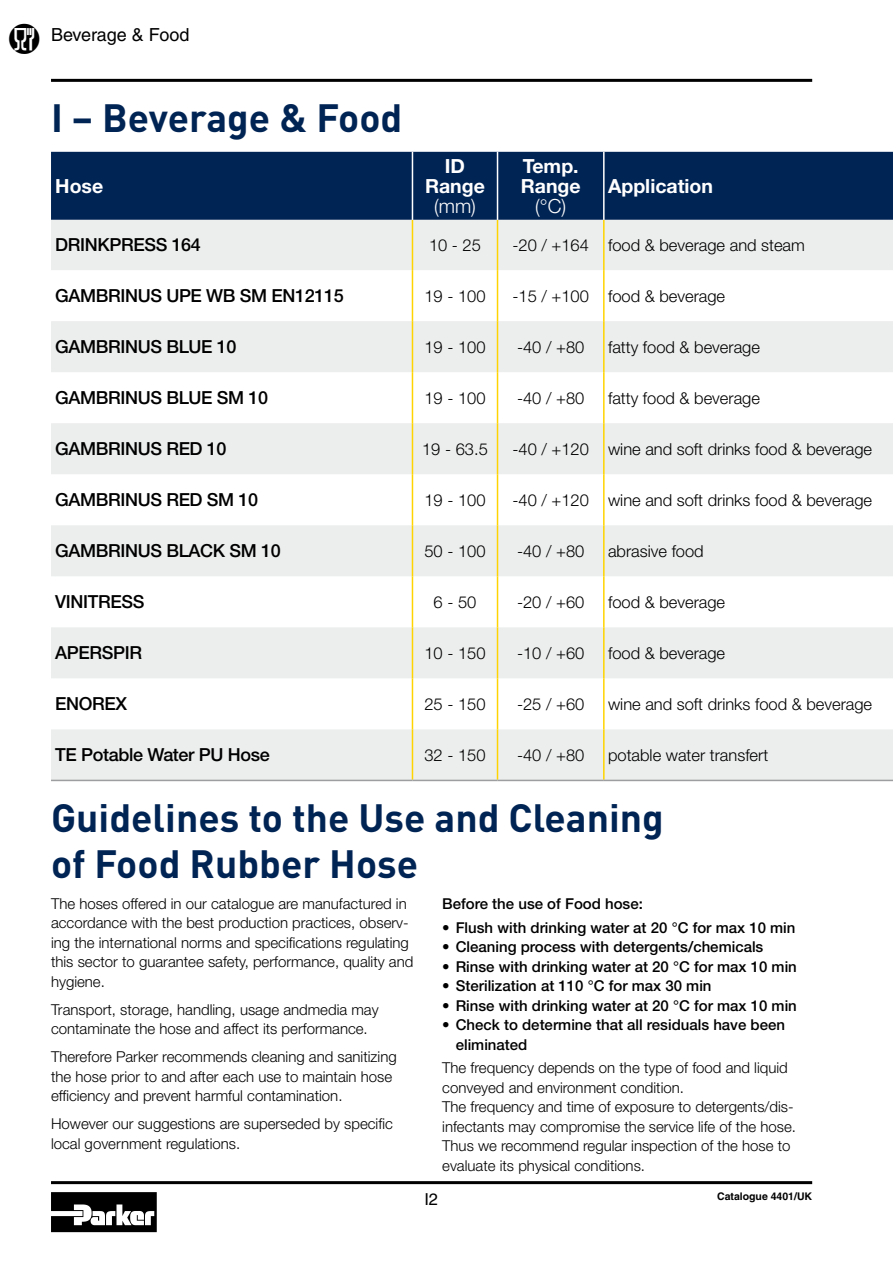
<style>
.page{position:relative;width:893px;height:1263px;background:#fff}
.page>*{position:absolute;margin:0;border:0;box-sizing:border-box;transform-origin:0 0}
.t1{font:700 39px/46.8px "DIN";color:#002454}
.t2{font:700 19.5px/20.2px "Helvetica Neue LT Std";color:#fff;text-align:center}
.t3{font:300 19.5px "Helvetica Neue LT Std";color:#fff}
.t4{font:500 18px "Helvetica Neue LT Std";letter-spacing:-.02em;color:#000}
.t5{font:18px "Helvetica";color:#000}
.t6{font:300 16.5px "Helvetica Neue LT Std";color:#000}
.t7{font:16.5px "Helvetica";color:#000}
.t8{font:300 15px/19.5px "Helvetica Neue LT Std";color:#000}
.t9{font:500 15px/19.5px "Helvetica Neue LT Std";color:#000}
.t10{font:700 10.5px "Helvetica";color:#000}
</style>
<div class="page">
<hr style="left:51px;top:79px;width:761px;height:3px;background:#000">
<hr style="left:51px;top:1181px;width:761px;height:3px;background:#000">
<svg style="left:51px;top:1192px;width:106px;height:40px"></svg>
<div style="left:51px;top:152px;width:842px;height:68px;background:#002454"></div>
<svg style="left:51px;top:220px;width:842px;height:560px;fill:#eceded"></svg>
<hr style="left:412px;top:220px;width:1px;height:50px;background:#ffd400">
<hr style="left:497px;top:220px;width:1px;height:50px;background:#ffd400">
<hr style="left:603px;top:220px;width:2px;height:50px;background:#ffd400">
<hr style="left:412px;top:270px;width:1px;height:51px;background:#ffd400">
<hr style="left:497px;top:270px;width:1px;height:51px;background:#ffd400">
<hr style="left:603px;top:270px;width:2px;height:51px;background:#ffd400">
<hr style="left:412px;top:321px;width:1px;height:51px;background:#ffd400">
<hr style="left:497px;top:321px;width:1px;height:51px;background:#ffd400">
<hr style="left:603px;top:321px;width:2px;height:51px;background:#ffd400">
<hr style="left:412px;top:372px;width:1px;height:51px;background:#ffd400">
<hr style="left:497px;top:372px;width:1px;height:51px;background:#ffd400">
<hr style="left:603px;top:372px;width:2px;height:51px;background:#ffd400">
<hr style="left:412px;top:423px;width:1px;height:51px;background:#ffd400">
<hr style="left:497px;top:423px;width:1px;height:51px;background:#ffd400">
<hr style="left:603px;top:423px;width:2px;height:51px;background:#ffd400">
<hr style="left:412px;top:474px;width:1px;height:51px;background:#ffd400">
<hr style="left:497px;top:474px;width:1px;height:51px;background:#ffd400">
<hr style="left:603px;top:474px;width:2px;height:51px;background:#ffd400">
<hr style="left:412px;top:525px;width:1px;height:51px;background:#ffd400">
<hr style="left:497px;top:525px;width:1px;height:51px;background:#ffd400">
<hr style="left:603px;top:525px;width:2px;height:51px;background:#ffd400">
<hr style="left:412px;top:576px;width:1px;height:51px;background:#ffd400">
<hr style="left:497px;top:576px;width:1px;height:51px;background:#ffd400">
<hr style="left:603px;top:576px;width:2px;height:51px;background:#ffd400">
<hr style="left:412px;top:627px;width:1px;height:51px;background:#ffd400">
<hr style="left:497px;top:627px;width:1px;height:51px;background:#ffd400">
<hr style="left:603px;top:627px;width:2px;height:51px;background:#ffd400">
<hr style="left:412px;top:678px;width:1px;height:51px;background:#ffd400">
<hr style="left:497px;top:678px;width:1px;height:51px;background:#ffd400">
<hr style="left:603px;top:678px;width:2px;height:51px;background:#ffd400">
<hr style="left:412px;top:729px;width:1px;height:51px;background:#ffd400">
<hr style="left:497px;top:729px;width:1px;height:51px;background:#ffd400">
<hr style="left:603px;top:729px;width:2px;height:51px;background:#ffd400">
<hr style="left:412px;top:152px;width:1px;height:68px;background:#fff">
<hr style="left:497px;top:152px;width:1px;height:68px;background:#fff">
<hr style="left:603px;top:152px;width:2px;height:68px;background:#fff">
<hr style="left:51px;top:780px;width:361px;height:1px;background:#9c9e9f">
<hr style="left:412px;top:780px;width:85px;height:1px;background:#9c9e9f">
<hr style="left:497px;top:780px;width:107px;height:1px;background:#9c9e9f">
<hr style="left:604px;top:780px;width:289px;height:1px;background:#9c9e9f">
<p class="t5" style="left:51px;top:25px;width:140px">Beverage &amp; Food</p>
<h1 class="t1" style="left:51px;top:93px;width:353px">I – Beverage &amp; Food</h1>
<h2 class="t2" style="left:55px;top:175px;width:50px">Hose</h2>
<h2 class="t2" style="left:425px;top:155px;width:61px">ID<br>Range</h2>
<h2 class="t3" style="left:434px;top:194px;width:43px">(mm)</h2>
<h2 class="t2" style="left:521px;top:155px;width:61px;text-align:left">Temp.<br>Range</h2>
<h2 class="t3" style="left:535px;top:194px;width:32px">(°C)</h2>
<h2 class="t2" style="left:608px;top:175px;width:107px">Application</h2>
<p class="t4" style="left:55px;top:234px;width:147px">DRINKPRESS 164</p>
<p class="t6" style="left:429px;top:235px;width:53px">10 - 25</p>
<p class="t6" style="left:512px;top:235px;width:294px">-20 / +164 food &amp; beverage and steam</p>
<p class="t4" style="left:55px;top:285px;width:290px">GAMBRINUS UPE WB SM EN12115</p>
<p class="t6" style="left:424px;top:286px;width:63px">19 - 100</p>
<p class="t6" style="left:512px;top:286px;width:214px">-15 / +100 food &amp; beverage</p>
<p class="t4" style="left:55px;top:336px;width:183px">GAMBRINUS BLUE 10</p>
<p class="t6" style="left:424px;top:337px;width:63px">19 - 100</p>
<p class="t6" style="left:517px;top:337px;width:69px">-40 / +80</p>
<p class="t6" style="left:608px;top:337px;width:153px">fatty food &amp; beverage</p>
<p class="t4" style="left:55px;top:387px;width:214px">GAMBRINUS BLUE SM 10</p>
<p class="t6" style="left:424px;top:388px;width:63px">19 - 100</p>
<p class="t6" style="left:517px;top:388px;width:69px">-40 / +80</p>
<p class="t6" style="left:608px;top:388px;width:153px">fatty food &amp; beverage</p>
<p class="t4" style="left:55px;top:438px;width:173px">GAMBRINUS RED 10</p>
<p class="t6" style="left:422px;top:439px;width:67px">19 - 63.5</p>
<p class="t6" style="left:512px;top:439px;width:361px">-40 / +120 wine and soft drinks food &amp; beverage</p>
<p class="t4" style="left:55px;top:489px;width:204px">GAMBRINUS RED SM 10</p>
<p class="t6" style="left:424px;top:490px;width:63px">19 - 100</p>
<p class="t6" style="left:512px;top:490px;width:361px">-40 / +120 wine and soft drinks food &amp; beverage</p>
<p class="t4" style="left:55px;top:540px;width:227px">GAMBRINUS BLACK SM 10</p>
<p class="t6" style="left:424px;top:541px;width:63px">50 - 100</p>
<p class="t6" style="left:517px;top:541px;width:69px">-40 / +80</p>
<p class="t6" style="left:608px;top:541px;width:97px">abrasive food</p>
<p class="t4" style="left:55px;top:591px;width:91px">VINITRESS</p>
<p class="t6" style="left:434px;top:592px;width:44px">6 - 50</p>
<p class="t6" style="left:517px;top:592px;width:69px">-20 / +60</p>
<p class="t6" style="left:608px;top:592px;width:119px">food &amp; beverage</p>
<p class="t4" style="left:55px;top:642px;width:88px">APERSPIR</p>
<p class="t6" style="left:424px;top:643px;width:63px">10 - 150</p>
<p class="t6" style="left:517px;top:643px;width:69px">-10 / +60</p>
<p class="t6" style="left:608px;top:643px;width:119px">food &amp; beverage</p>
<p class="t4" style="left:55px;top:693px;width:73px">ENOREX</p>
<p class="t6" style="left:424px;top:694px;width:63px">25 - 150</p>
<p class="t6" style="left:517px;top:694px;width:69px">-25 / +60</p>
<p class="t6" style="left:608px;top:694px;width:266px">wine and soft drinks food &amp; beverage</p>
<p class="t4" style="left:55px;top:744px;width:216px">TE Potable Water PU Hose</p>
<p class="t6" style="left:424px;top:745px;width:63px">32 - 150</p>
<p class="t6" style="left:517px;top:745px;width:69px">-40 / +80</p>
<p class="t6" style="left:608px;top:745px;width:162px">potable water transfert</p>
<h1 class="t1" style="left:51px;top:792px;width:614px">Guidelines to the Use and Cleaning of Food Rubber Hose</h1>
<p class="t8" style="left:51px;top:893px;width:364px">The hoses offered in our catalogue are manufactured in accordance with the best production practices, observ&shy;ing the international norms and specifications regulating this sector to guarantee safety, performance, quality and hygiene.</p>
<p class="t8" style="left:51px;top:999px;width:329px">Transport, storage, handling, usage andmedia may contaminate the hose and affect its performance.</p>
<p class="t8" style="left:51px;top:1047px;width:347px">Therefore Parker recommends cleaning and sanitizing the hose prior to and after each use to maintain hose efficiency and prevent harmful contamination.</p>
<p class="t8" style="left:51px;top:1114px;width:343px">However our suggestions are superseded by specific local government regulations.</p>
<p class="t9" style="left:442px;top:894px;width:202px">Before the use of Food hose:</p>
<p class="t9" style="left:442px;top:917px;width:355px">• Flush with drinking water at 20 °C for max 10 min</p>
<p class="t9" style="left:442px;top:937px;width:323px">• Cleaning process with detergents/chemicals</p>
<p class="t9" style="left:442px;top:956px;width:356px">• Rinse with drinking water at 20 °C for max 10 min</p>
<p class="t9" style="left:442px;top:976px;width:271px">• Sterilization at 110 °C for max 30 min</p>
<p class="t9" style="left:442px;top:995px;width:356px">• Rinse with drinking water at 20 °C for max 10 min</p>
<p class="t9" style="left:456px;top:1015px;width:331px;text-indent:-14px">• Check to determine that all residuals have been eliminated</p>
<p class="t8" style="left:442px;top:1058px;width:355px">The frequency depends on the type of food and liquid conveyed and environment condition.<br>The frequency and time of exposure to detergents/dis&shy;infectants may compromise the service life of the hose.<br>Thus we recommend regular inspection of the hose to evaluate its physical conditions.</p>
<p class="t7" style="left:424px;top:1189px;width:15px">I2</p>
<p class="t10" style="left:717px;top:1190px;width:97px">Catalogue 4401/UK</p>
</div>
